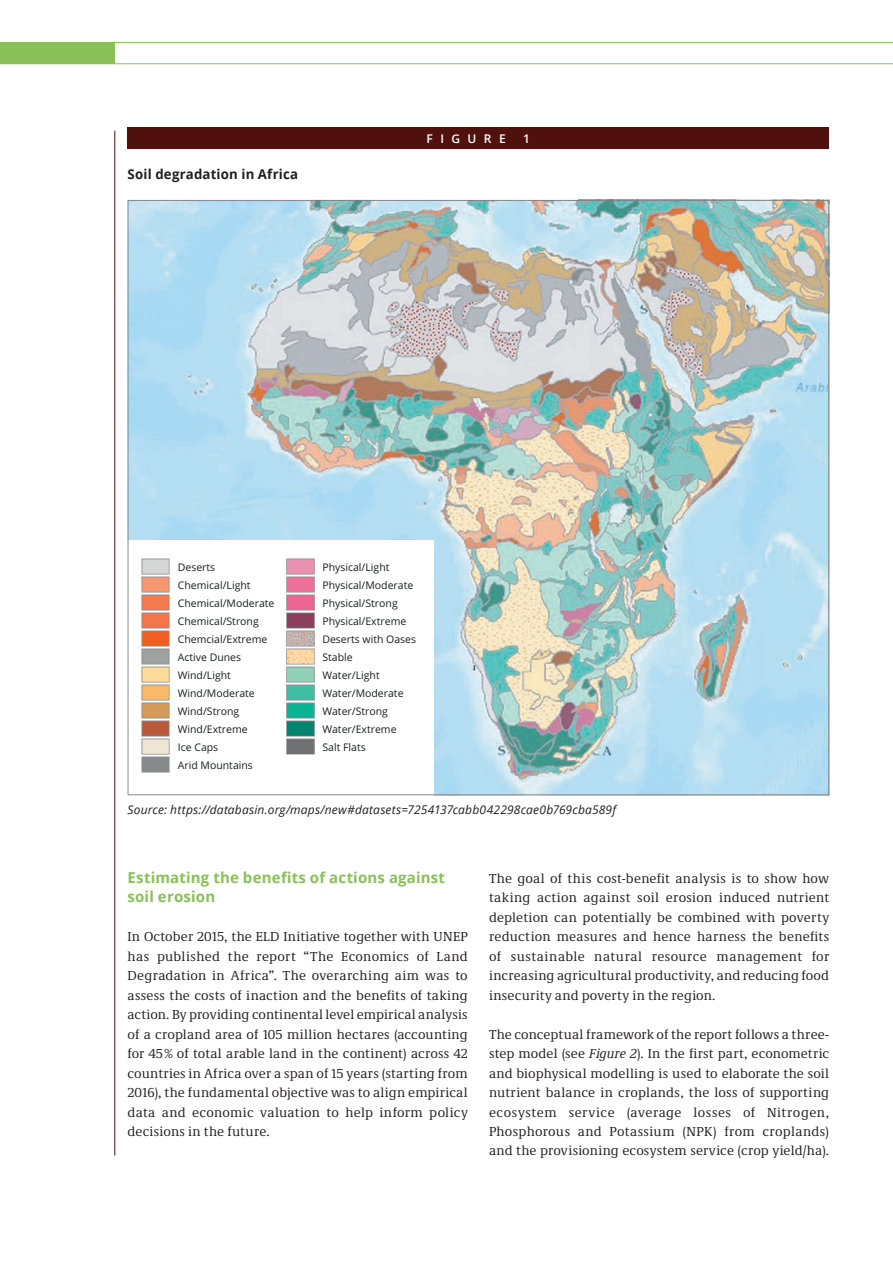
<style>
.page{position:relative;width:893px;height:1263px;background:#fff}
.page>*{position:absolute;margin:0;border:0;box-sizing:border-box;transform-origin:0 0}
.t1{font:700 15px/19.5px "Open Sans";letter-spacing:.01em;color:#8ac058}
.t2{font:13.5px/19.5px "Demos Next Pro";letter-spacing:.015em;color:#231f20;text-align:justify}
.t3{font:700 13.5px "Open Sans";letter-spacing:.015em;color:#231f20}
.t4{font:italic 12px "Open Sans";letter-spacing:.015em;color:#231f20}
.t5{font:600 12px "Open Sans";letter-spacing:.615em;color:#fff}
.t6{font:10.5px/18px "Open Sans";color:#1a1d20}
.s1{font-style:italic}
</style>
<div class="page">
<hr style="left:0;top:42px;width:893px;height:1px;background:#8ac058">
<hr style="left:0;top:63px;width:893px;height:1px;background:#8ac058">
<div style="left:0;top:43px;width:115px;height:21px;background:#8ac058"></div>
<hr style="left:114px;top:131px;width:1px;height:1024px;background:#50100d">
<img style="left:128px;top:200px;width:701px;height:595px">
<div style="left:128px;top:128px;width:701px;height:21px;background:#50100d"></div>
<p class="t3" style="left:128px;top:164px;width:172px">Soil degradation in Africa</p>
<p class="t5" style="left:427px;top:130px;width:81px">FIGURE</p>
<p class="t5" style="left:523px;top:130px;width:8px">1</p>
<p class="t6" style="left:178px;top:558px;width:98px">Deserts<br>Chemical/Light<br>Chemical/Moderate</p>
<p class="t6" style="left:178px;top:612px;width:91px">Chemical/Strong<br>Chemcial/Extreme<br>Active Dunes<br>Wind/Light<br>Wind/Moderate<br>Wind/Strong<br>Wind/Extreme<br>Ice Caps<br>Arid Mountains</p>
<p class="t6" style="left:322px;top:558px;width:95px">Physical/Light<br>Physical/Moderate<br>Physical/Strong<br>Physical/Extreme<br>Deserts with Oases<br>Stable<br>Water/Light<br>Water/Moderate<br>Water/Strong<br>Water/Extreme<br>Salt Flats</p>
<p class="t4" style="left:128px;top:801px;width:490px">Source: https://databasin.org/maps/new#datasets=7254137cabb042298cae0b769cba589f</p>
<p class="t1" style="left:128px;top:867px;width:319px">Estimating the benefits of actions against soil erosion</p>
<p class="t2" style="left:128px;top:926px;width:342px">In October 2015, the ELD Initiative together with UNEP has published the report “The Economics of Land Degradation in Africa”. The overarching aim was to assess the costs of inaction and the benefits of taking action. By providing continental level empirical analysis of a cropland area of 105 million hectares (accounting for 45% of total arable land in the continent) across 42 countries in Africa over a span of 15 years (starting from 2016), the fundamental objective was to align empirical data and economic valuation to help inform policy decisions in the future.</p>
<p class="t2" style="left:489px;top:868px;width:342px">The goal of this cost-benefit analysis is to show how taking action against soil erosion induced nutrient depletion can potentially be combined with poverty reduction measures and hence harness the benefits of sustainable natural resource management for increasing agricultural productivity, and reducing food insecurity and poverty in the region.</p>
<p class="t2" style="left:489px;top:1023px;width:342px">The conceptual framework of the report follows a three&shy;step model (see <span class="s1">Figure 2</span>). In the first part, econometric and biophysical modelling is used to elaborate the soil nutrient balance in croplands, the loss of supporting ecosystem service (average losses of Nitrogen, Phosphorous and Potassium (NPK) from croplands) and the provisioning ecosystem service (crop yield/ha).</p>
</div>
